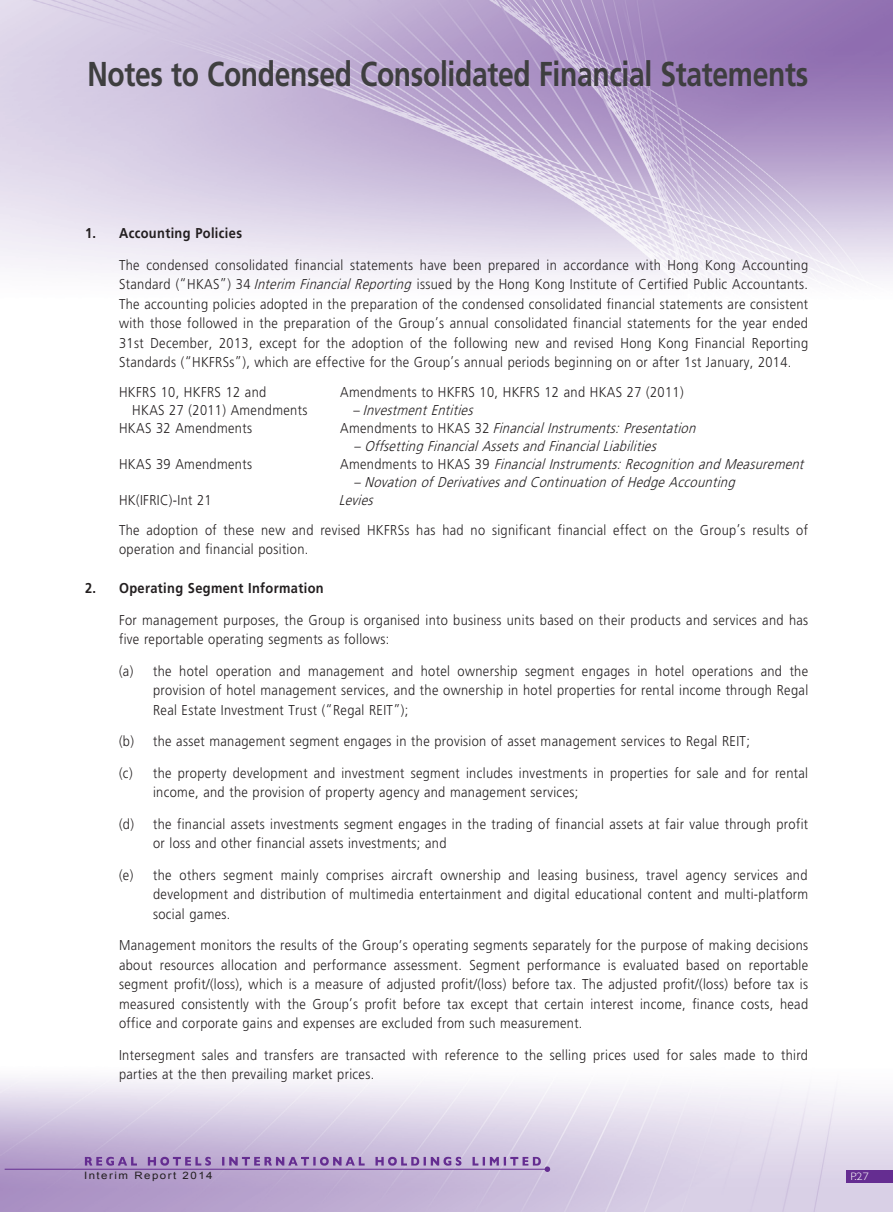
<style>
.page{position:relative;width:893px;height:1212px;background:#fff}
.page>*{position:absolute;margin:0;border:0;box-sizing:border-box;transform-origin:0 0}
.t1{font:700 34.5px "Frutiger LT Std";letter-spacing:-.01em;color:#3e3e3f;scale:.82 1}
._1__內文{font:300 14.25px/19.5px "Frutiger LT Std";letter-spacing:.03em;color:#231f20;scale:.9 1}
._1__內文-2{font:italic 300 14.25px "Frutiger LT Std";color:#231f20;scale:.9 1}
._1__內文-3{font:700 14.25px "Frutiger LT Std";letter-spacing:.03em;color:#231f20;scale:.9 1}
.t2{font:300 10.8px "Gill Sans Std";color:#fff;scale:1.13 1}
.t3{font:10.2px "Arial";letter-spacing:.13em;color:#231f20;scale:1.12 1}
.s1{font-style:italic}
.s2{font-style:normal}
</style>
<div class="page">
<img style="left:1px;top:0;width:892px;height:1212px">
<div style="left:846px;top:1170px;width:47px;height:12px;background:#652d91"></div>
<hr style="left:5px;top:1169px;width:542px;height:1px;background:#652d91">
<svg style="left:85px;top:1157px;width:465px;height:15px;background:#a78bc1"></svg>
<h1 class="t1" style="left:88px;top:54px;width:880px">Notes to Condensed Consolidated Financial Statements</h1>
<p class="_1__內文-3" style="left:85px;top:225px;width:176px">1. Accounting Policies</p>
<p class="_1__內文" style="left:119px;top:255px;width:767px;text-align:justify">The condensed consolidated financial statements have been prepared in accordance with Hong Kong Accounting Standard (“HKAS”) 34 <span class="s1">InterimFinancialReporting</span> issued by the Hong Kong Institute of Certified Public Accountants.<br>The accounting policies adopted in the preparation of the condensed consolidated financial statements are consistent with those followed in the preparation of the Group’s annual consolidated financial statements for the year ended 31st December, 2013, except for the adoption of the following new and revised Hong Kong Financial Reporting Standards (“HKFRSs”), which are effective for the Group’s annual periods beginning on or after 1st January, 2014.</p>
<p class="_1__內文" style="left:119px;top:383px;width:165px">HKFRS 10, HKFRS 12 and</p>
<p class="_1__內文" style="left:132px;top:401px;width:196px">HKAS 27 (2011) Amendments</p>
<p class="_1__內文" style="left:340px;top:383px;width:383px">Amendments to HKFRS 10, HKFRS 12 and HKAS 27 (2011)</p>
<p class="_1__內文-2" style="left:353px;top:402px;width:139px"><span class="s2">–</span> Investment Entities</p>
<p class="_1__內文" style="left:119px;top:419px;width:149px">HKAS 32 Amendments</p>
<p class="_1__內文-2" style="left:340px;top:420px;width:401px"><span class="s2">A m e n d m e n t s t o H K A S 3 2</span> Financial Instruments: Presentation</p>
<p class="_1__內文-2" style="left:353px;top:438px;width:342px">– Offsetting Financial Assets and Financial Liabilities</p>
<p class="_1__內文" style="left:119px;top:455px;width:149px">HKAS 39 Amendments</p>
<p class="_1__內文-2" style="left:340px;top:456px;width:521px"><span class="s2">A m e n d m e n t s t o H K A S 3 9</span> Financial Instruments: Recognition and Measurement</p>
<p class="_1__內文-2" style="left:353px;top:474px;width:430px">– Novation of Derivatives and Continuation of Hedge Accounting</p>
<p class="_1__內文" style="left:119px;top:491px;width:104px">HK(IFRIC)-Int 21</p>
<p class="_1__內文-2" style="left:339px;top:492px;width:44px">Levies</p>
<p class="_1__內文" style="left:119px;top:520px;width:767px">The adoption of these new and revised HKFRSs has had no significant financial effect on the Group’s results of operation and financial position.</p>
<p class="_1__內文-3" style="left:85px;top:580px;width:267px">2. Operating Segment Information</p>
<p class="_1__內文" style="left:119px;top:610px;width:767px">For management purposes, the Group is organised into business units based on their products and services and has five reportable operating segments as follows:</p>
<p class="_1__內文" style="left:153px;top:661px;width:729px;text-align:justify;text-indent:-34px">(a) the hotel operation and management and hotel ownership segment engages in hotel operations and the provision of hotel management services, and the ownership in hotel properties for rental income through Regal Real Estate Investment Trust (“Regal REIT”);</p>
<p class="_1__內文" style="left:119px;top:732px;width:702px">(b) the asset management segment engages in the provision of asset management services to Regal REIT;</p>
<p class="_1__內文" style="left:153px;top:763px;width:729px;text-indent:-34px">(c) the property development and investment segment includes investments in properties for sale and for rental income, and the provision of property agency and management services;</p>
<p class="_1__內文" style="left:153px;top:814px;width:729px;text-indent:-34px">(d) the financial assets investments segment engages in the trading of financial assets at fair value through profit or loss and other financial assets investments; and</p>
<p class="_1__內文" style="left:153px;top:865px;width:729px;text-align:justify;text-indent:-34px">(e) the others segment mainly comprises aircraft ownership and leasing business, travel agency services and development and distribution of multimedia entertainment and digital educational content and multi-platform social games.</p>
<p class="_1__內文" style="left:119px;top:936px;width:767px;text-align:justify">Management monitors the results of the Group’s operating segments separately for the purpose of making decisions about resources allocation and performance assessment. Segment performance is evaluated based on reportable segment profit/(loss), which is a measure of adjusted profit/(loss) before tax. The adjusted profit/(loss) before tax is measured consistently with the Group’s profit before tax except that certain interest income, finance costs, head office and corporate gains and expenses are excluded from such measurement.</p>
<p class="_1__內文" style="left:119px;top:1045px;width:767px">Intersegment sales and transfers are transacted with reference to the selling prices used for sales made to third parties at the then prevailing market prices.</p>
<p class="t3" style="left:84px;top:1168px;width:116px">Interim Report 2014</p>
<p class="t2" style="left:850px;top:1170px;width:18px">P.27</p>
</div>
